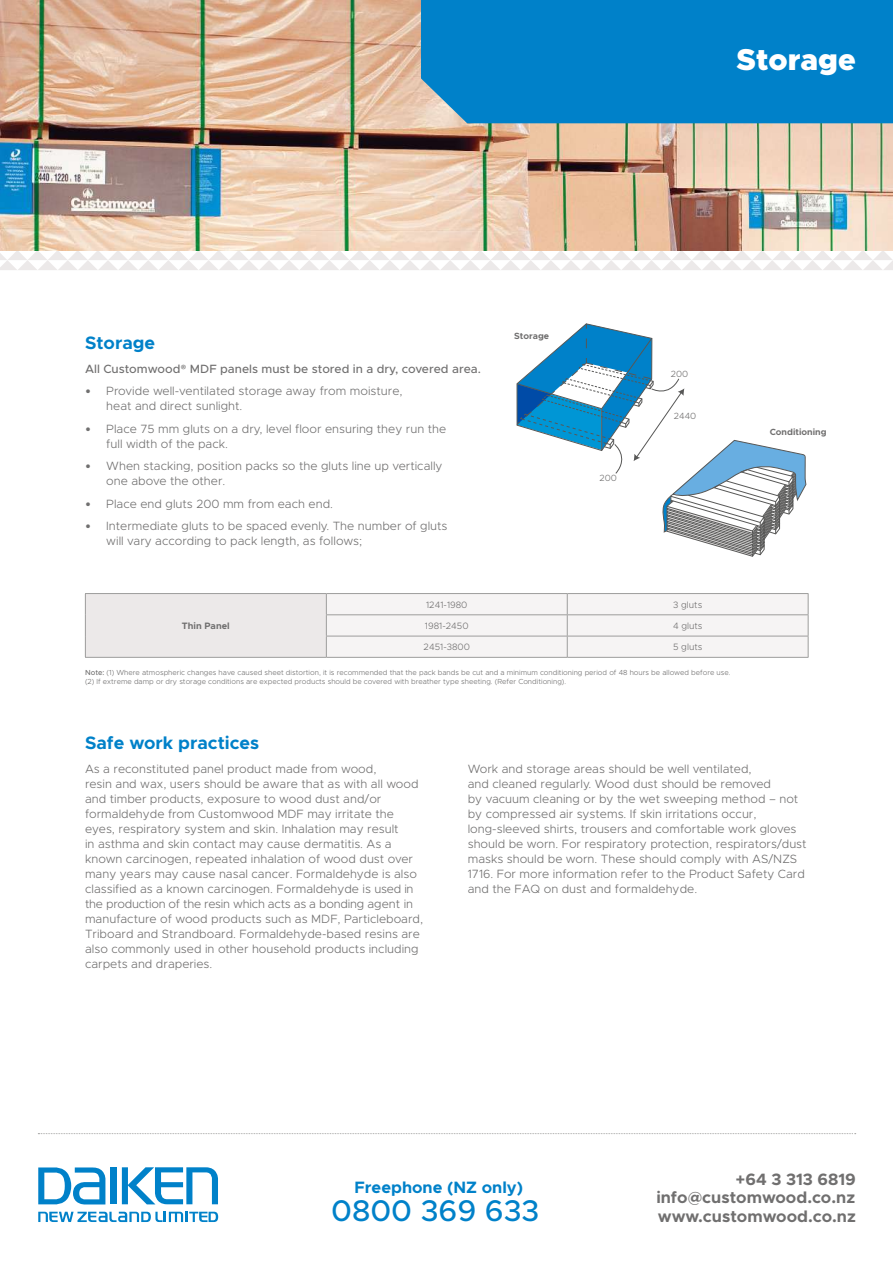
<style>
.page{position:relative;width:893px;height:1263px;background:#fff}
.page>*{position:absolute;margin:0;border:0;box-sizing:border-box;transform-origin:0 0}
.t1{font:900 30.15px "Metropolis";color:#fff}
.t2{font:500 30px "Metropolis";color:#0081c9}
.t3{font:700 18px "Metropolis";color:#0081c9}
.t4{font:700 16.5px/17.9px "Metropolis";color:#706f6f;text-align:right}
.t5{font:700 16.5px "Metropolis";color:#0081c9}
.t6{font:300 12px/15px "Metropolis";color:#706f6f}
.t7{font:500 12px "Metropolis";color:#706f6f}
.t8{font:300 9.3px "Metropolis";color:#706f6f}
.t9{font:700 9.3px "Metropolis";color:#706f6f}
.t10{font:700 9px "Metropolis";color:#706f6f}
.t11{font:300 9px "Metropolis";color:#706f6f}
.t12{font:300 7.35px/9px "Metropolis";color:#706f6f}
.s1{font-family:"Calibri";font-weight:400}
.s2{font-weight:500}
</style>
<div class="page">
<svg style="left:0;top:250px;width:893px;height:20px"></svg>
<img style="left:0;top:0;width:893px;height:250px">
<div style="left:421px;top:0;width:472px;height:123px;background:#0081c9"></div>
<div style="left:85px;top:593px;width:241px;height:64px;background:#ece9e9"></div>
<hr style="left:85px;top:593px;width:241px;height:1px;background:#9d9d9c">
<svg style="left:85px;top:594px;width:1px;height:63px"></svg>
<hr style="left:85px;top:657px;width:241px;height:1px;background:#9d9d9c">
<svg style="left:326px;top:593px;width:483px;height:64px"></svg>
<hr style="left:567px;top:636px;width:241px;height:1px;background:#9d9d9c">
<hr style="left:326px;top:657px;width:241px;height:1px;background:#9d9d9c">
<hr style="left:567px;top:657px;width:241px;height:1px;background:#9d9d9c">
<svg style="left:516px;top:323px;width:291px;height:234px"></svg>
<svg style="left:38px;top:1133px;width:818px;height:1px"></svg>
<div style="left:111px;top:1167px;width:6px;height:37px;background:#0081c9"></div>
<svg style="left:122px;top:1167px;width:96px;height:37px"></svg>
<svg style="left:38px;top:1167px;width:67px;height:38px"></svg>
<svg style="left:38px;top:1212px;width:180px;height:10px"></svg>
<h1 class="t1" style="left:736px;top:40px;width:121px">Storage</h1>
<h3 class="t3" style="left:85px;top:332px;width:72px">Storage</h3>
<p class="t7" style="left:85px;top:361px;width:397px">All Customwood<span class="s1">®</span> MDF panels must be stored in a dry, covered area.</p>
<p class="t6" style="left:106px;top:384px;width:298px;text-indent:-21px"><span class="s1">•</span> Provide well-ventilated storage away from moisture, heat and direct sunlight.</p>
<p class="t6" style="left:106px;top:421px;width:341px;text-indent:-21px"><span class="s1">•</span> Place 75 mm gluts on a dry, level floor ensuring they run the full width of the pack.</p>
<p class="t6" style="left:106px;top:459px;width:338px;text-indent:-21px"><span class="s1">•</span> When stacking, position packs so the gluts line up vertically one above the other.</p>
<p class="t6" style="left:85px;top:496px;width:250px"><span class="s1">•</span> Place end gluts 200 mm from each end.</p>
<p class="t6" style="left:106px;top:519px;width:343px;text-indent:-21px"><span class="s1">•</span> Intermediate gluts to be spaced evenly. The number of gluts will vary according to pack length, as follows;</p>
<p class="t10" style="left:514px;top:331px;width:37px">Storage</p>
<p class="t11" style="left:600px;top:473px;width:19px">200</p>
<p class="t11" style="left:671px;top:368px;width:19px">200</p>
<p class="t11" style="left:674px;top:410px;width:24px">2440</p>
<p class="t9" style="left:182px;top:620px;width:49px">Thin Panel</p>
<p class="t8" style="left:426px;top:599px;width:43px">1241-1980</p>
<p class="t8" style="left:673px;top:599px;width:31px">3 gluts</p>
<p class="t8" style="left:425px;top:620px;width:45px">1981-2450</p>
<p class="t8" style="left:673px;top:620px;width:31px">4 gluts</p>
<p class="t8" style="left:424px;top:641px;width:48px">2451-3800</p>
<p class="t8" style="left:673px;top:641px;width:31px">5 gluts</p>
<p class="t10" style="left:770px;top:426px;width:58px">Conditioning</p>
<p class="t12" style="left:85px;top:668px;width:647px"><span class="s2">Note:</span> (1) Where atmospheric changes have caused sheet distortion, it is recommended that the pack bands be cut and a minimum conditioning period of 48 hours be allowed before use. (2) If extreme damp or dry storage conditions are expected products should be covered with breather type sheeting. (Refer Conditioning).</p>
<h3 class="t3" style="left:85px;top:732px;width:176px">Safe work practices</h3>
<p class="t6" style="left:85px;top:761px;width:340px">As a reconstituted panel product made from wood,<br>resin and wax, users should be aware that as with all wood and timber products, exposure to wood dust and/or formaldehyde from Customwood MDF may irritate the eyes, respiratory system and skin. Inhalation may result<br>in asthma and skin contact may cause dermatitis. As a known carcinogen, repeated inhalation of wood dust over many years may cause nasal cancer. Formaldehyde is also classified as a known carcinogen. Formaldehyde is used in the production of the resin which acts as a bonding agent in manufacture of wood products such as MDF, Particleboard, Triboard and Strandboard. Formaldehyde-based resins are also commonly used in other household products including carpets and draperies.</p>
<p class="t6" style="left:468px;top:761px;width:340px">Work and storage areas should be well ventilated,<br>and cleaned regularly. Wood dust should be removed<br>by vacuum cleaning or by the wet sweeping method – not by compressed air systems. If skin irritations occur, long-sleeved shirts, trousers and comfortable work gloves should be worn. For respiratory protection, respirators/dust masks should be worn. These should comply with AS/NZS 1716. For more information refer to the Product Safety Card and the FAQ on dust and formaldehyde.</p>
<h3 class="t5" style="left:354px;top:1176px;width:170px">Freephone (NZ only)</h3>
<h2 class="t2" style="left:331px;top:1192px;width:210px">0800 369 633</h2>
<h3 class="t4" style="left:656px;top:1170px;width:201px">+64 3 313 6819 info@customwood.co.nz</h3>
<h3 class="t4" style="left:658px;top:1207px;width:200px">www.customwood.co.nz</h3>
</div>
